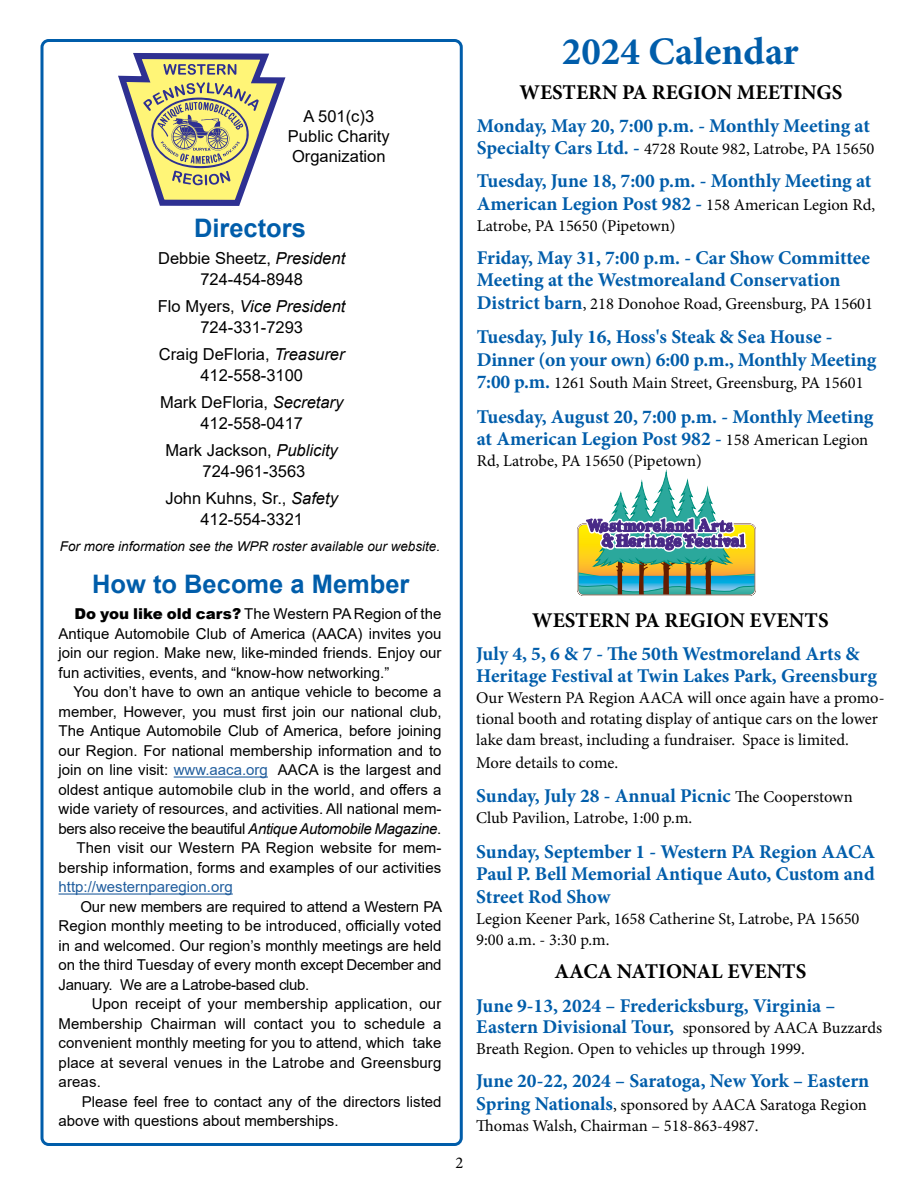
<style>
.page{position:relative;width:918px;height:1188px;background:#fff}
.page>*{position:absolute;margin:0;border:0;box-sizing:border-box;transform-origin:0 0}
.t1{font:700 39px "Minion Pro";color:#005daa}
.t2{font:700 25.5px "Arial";color:#005daa}
.t3{font:700 21px "Minion Pro";color:#000}
.t4{font:700 19.5px/22.5px "Minion Pro";color:#005daa}
.t5{font:16.5px/21px "Minion Pro";color:#000}
.t6{font:16.5px/21px "Arial";color:#000;text-align:center}
.t7{font:15px/19.5px "Arial";color:#000;text-align:justify}
.t8{font:15px "Arial";color:#215e9e}
.t9{font:italic 13.5px "Arial";color:#000}
.s1{font-style:italic}
.s2{font-weight:900}
.s3{color:#215e9e}
.s4{font-weight:700;font-size:19.5px;color:#005daa}
.s5{font-weight:400;font-size:16.5px;color:#000}
</style>
<div class="page">
<div style="left:40px;top:39px;width:423px;height:1107px;border:3px solid #005daa;border-radius:7px"></div>
<svg style="left:118px;top:53px;width:167px;height:153px"></svg>
<hr style="left:174px;top:776px;width:94px;height:2px;background:#215e9e">
<hr style="left:59px;top:893px;width:174px;height:2px;background:#215e9e">
<hr style="left:578px;top:595px;width:177px;height:1px;background:#2ba89c">
<svg style="left:578px;top:469px;width:178px;height:126px"></svg>
<p class="t6" style="left:288px;top:106px;width:103px;line-height:19.8px">A 501(c)3<br>Public Charity<br>Organization</p>
<h2 class="t2" style="left:194px;top:210px;width:113px">Directors</h2>
<p class="t6" style="left:158px;top:248px;width:189px">Debbie Sheetz, <span class="s1">President<br></span>724-454-8948</p>
<p class="t6" style="left:158px;top:296px;width:189px">Flo Myers, <span class="s1">Vice President<br></span>724-331-7293</p>
<p class="t6" style="left:159px;top:344px;width:187px">Craig DeFloria, <span class="s1">Treasurer<br></span>412-558-3100</p>
<p class="t6" style="left:160px;top:392px;width:185px">Mark DeFloria, <span class="s1">Secretary<br></span>412-558-0417</p>
<p class="t6" style="left:166px;top:440px;width:174px">Mark Jackson, <span class="s1">Publicity<br></span>724-961-3563</p>
<p class="t6" style="left:165px;top:488px;width:174px">John Kuhns, Sr., <span class="s1">Safety<br></span>412-554-3321</p>
<p class="t9" style="left:60px;top:538px;width:382px">For more information see the WPR roster available our website.</p>
<h2 class="t2" style="left:92px;top:566px;width:319px">How to Become a Member</h2>
<p class="t7" style="left:59px;top:604px;width:384px;text-indent:16px"><span class="s2">Do you like old cars?</span> The Western PA Region of the Antique Automobile Club of America (AACA) invites you join our region. Make new, like-minded friends. Enjoy our fun activities, events, and “know-how networking.”</p>
<p class="t7" style="left:59px;top:682px;width:384px;text-align:right">You don’t have to own an antique vehicle to become a member, However, you must first join our national club, The Antique Automobile Club of America, before joining our Region. For national membership information and to join on line visit: <span class="s3">www.aaca.org</span> AACA is the largest and oldest antique automobile club in the world, and offers a wide variety of resources, and activities. All national mem&shy;bers also receive the beautiful <span class="s1">Antique Automobile Magazine</span>.<br>Then visit our Western PA Region website for mem&shy;bership information, forms and examples of our activities</p>
<p class="t8" style="left:59px;top:877px;width:176px">http://westernparegion.org</p>
<p class="t7" style="left:59px;top:897px;width:385px;text-indent:22px">Our new members are required to attend a Western PA Region monthly meeting to be introduced, officially voted in and welcomed. Our region’s monthly meetings are held on the third Tuesday of every month except December and January. We are a Latrobe-based club.</p>
<p class="t7" style="left:59px;top:994px;width:384px;text-indent:33px">Upon receipt of your membership application, our Membership Chairman will contact you to schedule a convenient monthly meeting for you to attend, which take place at several venues in the Latrobe and Greensburg areas.</p>
<p class="t7" style="left:59px;top:1092px;width:384px;text-indent:23px">Please feel free to contact any of the directors listed above with questions about memberships.</p>
<p class="t5" style="left:455px;top:1153px;width:9px">2</p>
<h1 class="t1" style="left:562px;top:24px;width:238px">2024 Calendar</h1>
<h3 class="t3" style="left:519px;top:77px;width:324px">WESTERN PA REGION MEETINGS</h3>
<h3 class="t4" style="left:477px;top:114px;width:395px">Monday, May 20, 7:00 p.m. - Monthly Meeting at</h3>
<p class="t5" style="left:477px;top:139px;width:399px"><span class="s4">Specialty Cars Ltd. -</span> 4728 Route 982, Latrobe, PA 15650</p>
<h3 class="t4" style="left:477px;top:170px;width:400px">Tuesday, June 18, 7:00 p.m. - Monthly Meeting at<br>American Legion Post 982 - <span class="s5">158 American Legion Rd,</span></h3>
<p class="t5" style="left:477px;top:215px;width:200px">Latrobe, PA 15650 (Pipetown)</p>
<h3 class="t4" style="left:477px;top:246px;width:395px">Friday, May 31, 7:00 p.m. - Car Show Committee<br>Meeting at the Westmorealand Conservation</h3>
<p class="t5" style="left:477px;top:293px;width:398px"><span class="s4">District barn</span>, 218 Donohoe Road, Greensburg, PA 15601</p>
<h3 class="t4" style="left:477px;top:326px;width:401px">Tuesday, July 16, Hoss's Steak &amp; Sea House -<br>Dinner (on your own) 6:00 p.m., Monthly Meeting</h3>
<p class="t5" style="left:477px;top:373px;width:388px"><span class="s4">7:00 p.m.</span> 1261 South Main Street, Greensburg, PA 15601</p>
<h3 class="t4" style="left:477px;top:405px;width:398px">Tuesday, August 20, 7:00 p.m. - Monthly Meeting at American Legion Post 982 - <span class="s5">158 American Legion</span></h3>
<p class="t5" style="left:477px;top:451px;width:227px">Rd, Latrobe, PA 15650 (Pipetown)</p>
<h3 class="t3" style="left:532px;top:605px;width:298px">WESTERN PA REGION EVENTS</h3>
<h3 class="t4" style="left:476px;top:642px;width:402px">July 4, 5, 6 &amp; 7 - The 50th Westmoreland Arts &amp;<br>Heritage Festival at Twin Lakes Park, Greensburg</h3>
<p class="t5" style="left:476px;top:687px;width:410px">Our Western PA Region AACA will once again have a promo&shy;tional booth and rotating display of antique cars on the lower lake dam breast, including a fundraiser. Space is limited.</p>
<p class="t5" style="left:476px;top:752px;width:143px">More details to come.</p>
<h3 class="t4" style="left:476px;top:784px;width:378px">Sunday, July 28 - Annual Picnic <span class="s5">The Cooperstown</span></h3>
<p class="t5" style="left:476px;top:807px;width:218px">Club Pavilion, Latrobe, 1:00 p.m.</p>
<h3 class="t4" style="left:476px;top:840px;width:401px;text-align:justify">Sunday, September 1 - Western PA Region AACA Paul P. Bell Memorial Antique Auto, Custom and Street Rod Show</h3>
<p class="t5" style="left:476px;top:908px;width:385px">Legion Keener Park, 1658 Catherine St, Latrobe, PA 15650<br>9:00 a.m. - 3:30 p.m.</p>
<h3 class="t3" style="left:554px;top:956px;width:254px">AACA NATIONAL EVENTS</h3>
<h3 class="t4" style="left:476px;top:994px;width:361px">June 9-13, 2024 – Fredericksburg, Virginia –</h3>
<p class="t5" style="left:476px;top:1017px;width:408px"><span class="s4">Eastern Divisional Tour,</span> sponsored by AACA Buzzards<br>Breath Region. Open to vehicles up through 1999.</p>
<h3 class="t4" style="left:476px;top:1069px;width:395px">June 20-22, 2024 – Saratoga, New York – Eastern</h3>
<p class="t5" style="left:476px;top:1094px;width:392px"><span class="s4">Spring Nationals</span>, sponsored by AACA Saratoga Region<br>Thomas Walsh, Chairman – 518-863-4987.</p>
</div>
